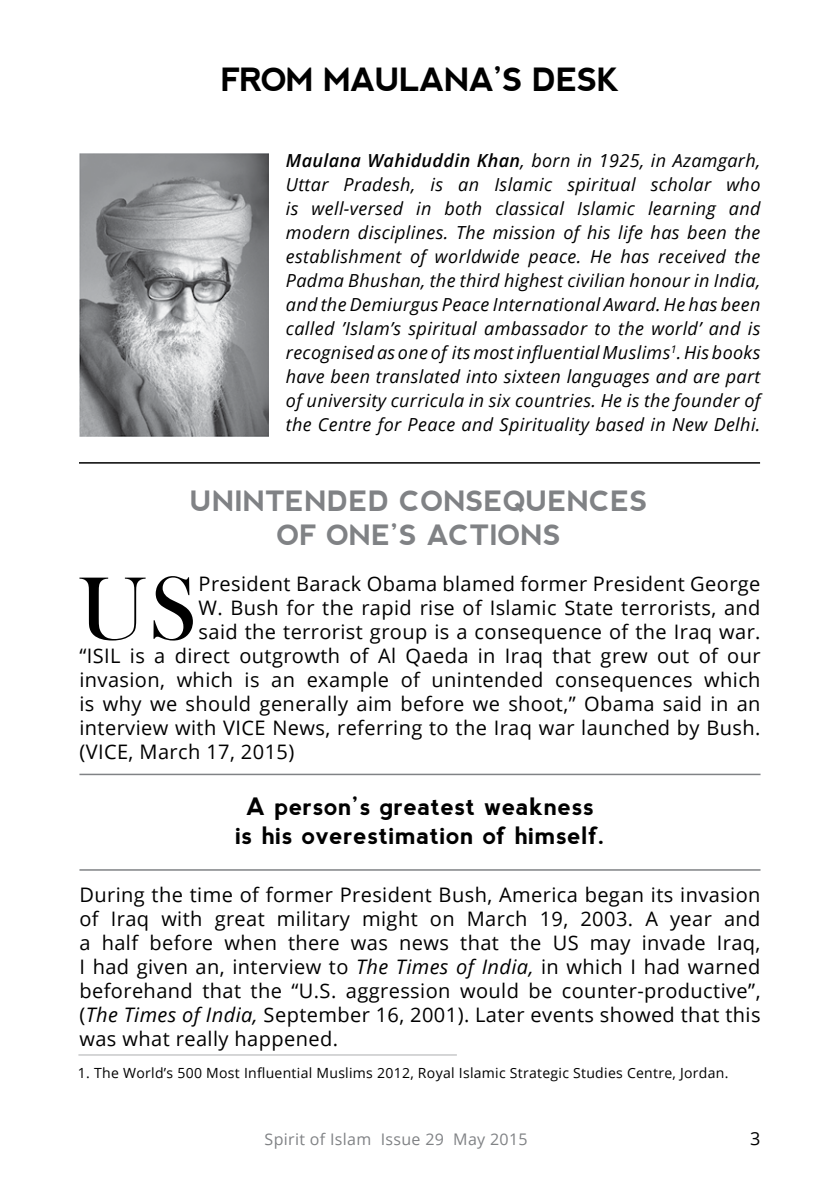
<style>
.page{position:relative;width:840px;height:1191px;background:#fff}
.page>*{position:absolute;margin:0;border:0;box-sizing:border-box;transform-origin:0 0}
.t1{font:92px "Bask Old Face";color:#000}
.t2{font:700 32px "nevis";letter-spacing:-.03em;color:#000}
.t3{font:700 28px/33.6px "nevis";color:#808285;text-align:center}
.t4{font:700 24px/28.8px "nevis";letter-spacing:.02em;color:#000;text-align:center}
.t5{font:20px/24px "Open Sans";letter-spacing:.02em;color:#000;text-align:justify}
.t6{font:italic 18px/24px "Open Sans";letter-spacing:.02em;color:#000;text-align:justify}
.t7{font:18px "Open Sans";color:#000}
.t8{font:16px "Open Sans";letter-spacing:.02em;color:#808285}
.t9{font:14px "Open Sans";letter-spacing:.02em;color:#000}
.s1{font-weight:600}
.s2{font-style:italic}
</style>
<div class="page">
<hr style="left:78px;top:1054px;width:378px;height:1px;background:#808285">
<hr style="left:79px;top:462px;width:680px;height:1px;background:#000">
<hr style="left:79px;top:773px;width:681px;height:2px;background:#808285">
<hr style="left:79px;top:869px;width:681px;height:1px;background:#808285">
<img style="left:79px;top:153px;width:189px;height:284px">
<h2 class="t2" style="left:220px;top:62px;width:400px">FROM MAULANA’S DESK</h2>
<p class="t6" style="left:286px;top:148px;width:476px"><span class="s1">Maulana Wahiduddin Khan</span>, born in 1925, in Azamgarh, Uttar Pradesh, is an Islamic spiritual scholar who is well-versed in both classical Islamic learning and modern disciplines. The mission of his life has been the establishment of worldwide peace. He has received the Padma Bhushan, the third highest civilian honour in India, and the Demiurgus Peace International Award. He has been called ’Islam’s spiritual ambassador to the world’ and is recognised as one of its most influential Muslims<sup>1</sup>. His books have been translated into sixteen languages and are part of university curricula in six countries. He is the founder of the Centre for Peace and Spirituality based in New Delhi.</p>
<h3 class="t3" style="left:190px;top:484px;width:459px">UNINTENDED CONSEQUENCES<br>OF ONE’S ACTIONS</h3>
<h1 class="t1" style="left:78px;top:558px;width:120px">US</h1>
<p class="t5" style="left:198px;top:571px;width:563px">President Barack Obama blamed former President George</p>
<p class="t5" style="left:198px;top:595px;width:563px">W. Bush for the rapid rise of Islamic State terrorists, and</p>
<p class="t5" style="left:198px;top:619px;width:563px">said the terrorist group is a consequence of the Iraq war.</p>
<p class="t5" style="left:79px;top:643px;width:682px">“ISIL is a direct outgrowth of Al Qaeda in Iraq that grew out of our</p>
<p class="t5" style="left:79px;top:667px;width:682px">invasion, which is an example of unintended consequences which</p>
<p class="t5" style="left:79px;top:691px;width:682px">is why we should generally aim before we shoot,” Obama said in an</p>
<p class="t5" style="left:79px;top:715px;width:682px">interview with VICE News, referring to the Iraq war launched by Bush.</p>
<p class="t5" style="left:79px;top:739px;width:216px">(VICE, March 17, 2015)</p>
<p class="t4" style="left:235px;top:792px;width:371px">A person’s greatest weakness is his overestimation of himself.</p>
<p class="t5" style="left:79px;top:882px;width:682px">During the time of former President Bush, America began its invasion of Iraq with great military might on March 19, 2003. A year and a half before when there was news that the US may invade Iraq, I had given an, interview to <span class="s2">The Times of India,</span> in which I had warned beforehand that the “U.S. aggression would be counter-productive”, (<span class="s2">The Times of India,</span> September 16, 2001). Later events showed that this was what really happened.</p>
<p class="t9" style="left:78px;top:1062px;width:651px">1. The World’s 500 Most Influential Muslims 2012, Royal Islamic Strategic Studies Centre, Jordan.</p>
<p class="t8" style="left:264px;top:1128px;width:264px">Spirit of Islam Issue 29 May 2015</p>
<p class="t7" style="left:749px;top:1126px;width:12px">3</p>
</div>
